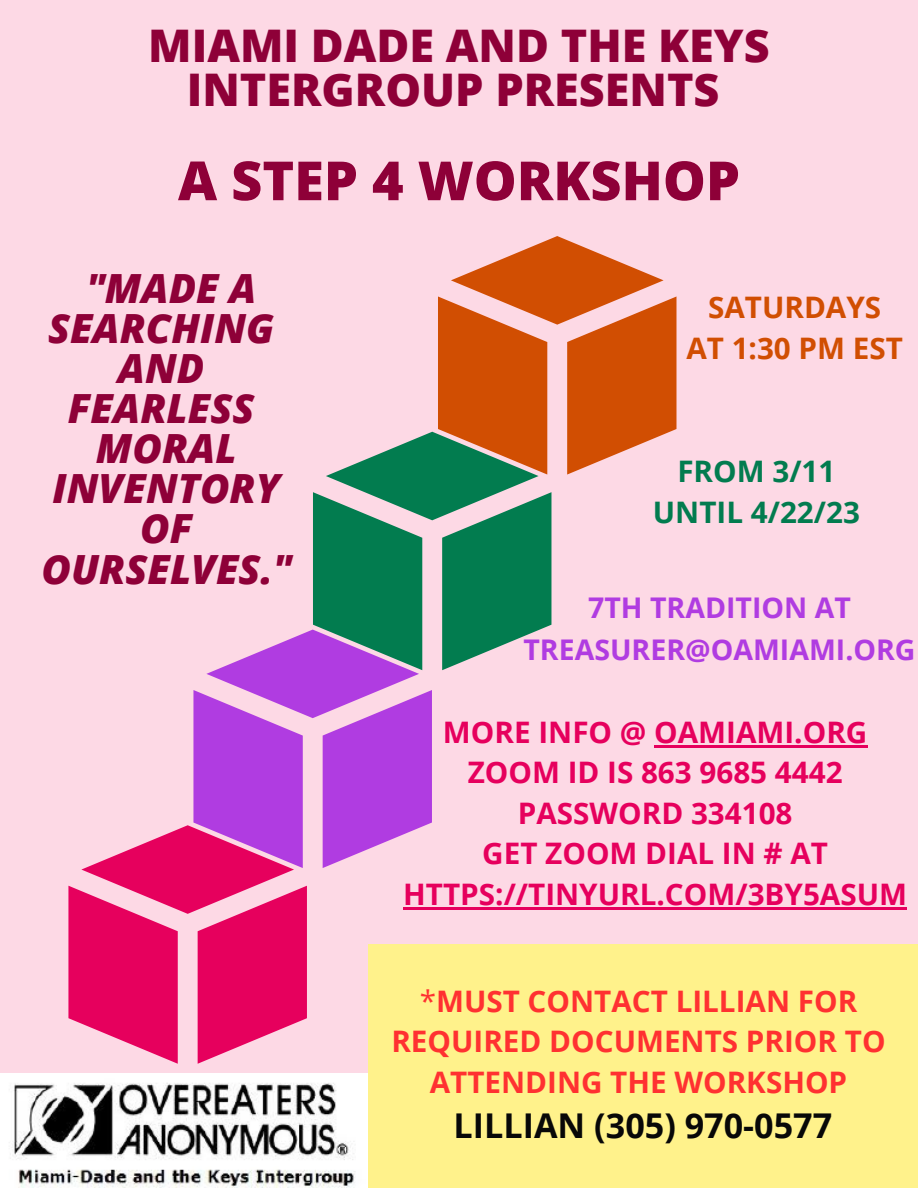
<style>
.page{position:relative;width:918px;height:1188px;background:#fdd9e5}
.page>*{position:absolute;margin:0;border:0;box-sizing:border-box;transform-origin:0 0}
.t1{font:800 54px "Open Sans";color:#8e0038}
.t2{font:800 45px/43.8px "Open Sans";color:#8e0038;text-align:center}
.t3{font:italic 800 40.2px/40px "Open Sans";color:#8e0038;text-align:center}
.t4{font:700 34.2px "Open Sans";color:#080808}
.t5{font:700 29.7px/40.5px "Open Sans";color:#e6005d;text-align:center}
.t6{font:700 29.7px/40.5px "Open Sans";color:#ff3131;text-align:center}
.t7{font:700 29.7px/40.8px "Open Sans";color:#027c4f;text-align:center}
.t8{font:700 29.7px/40.8px "Open Sans";color:#d14e02;text-align:center}
.t9{font:700 28.5px/41.7px "Open Sans";color:#b03ce1;text-align:center}
.s1{font-weight:400}
</style>
<div class="page">
<svg style="left:68px;top:236px;width:608px;height:828px"></svg>
<img style="left:0;top:1074px;width:368px;height:114px">
<div style="left:368px;top:945px;width:550px;height:243px;background:#fff28b"></div>
<hr style="left:654px;top:745px;width:213px;height:2px;background:#e6005d">
<hr style="left:403px;top:907px;width:504px;height:2px;background:#e6005d">
<h2 class="t2" style="left:148px;top:22px;width:623px">MIAMI DADE AND THE KEYS<br>INTERGROUP PRESENTS</h2>
<h1 class="t1" style="left:178px;top:143px;width:563px">A STEP 4 WORKSHOP</h1>
<h3 class="t3" style="left:41px;top:267px;width:251px">"MADE A<br>SEARCHING<br>AND<br>FEARLESS<br>MORAL<br>INVENTORY<br>OF<br>OURSELVES."</h3>
<p class="t8" style="left:686px;top:286px;width:218px">SATURDAYS<br>AT 1:30 PM EST</p>
<p class="t7" style="left:653px;top:450px;width:209px">FROM 3/11<br>UNTIL 4/22/23</p>
<p class="t9" style="left:523px;top:586px;width:394px">7TH TRADITION AT<br>TREASURER@OAMIAMI.ORG</p>
<p class="t5" style="left:403px;top:711px;width:505px">MORE INFO @ OAMIAMI.ORG<br>ZOOM ID IS 863 9685 4442<br>PASSWORD 334108<br>GET ZOOM DIAL IN # AT<br>HTTPS://TINYURL.COM/3BY5ASUM</p>
<p class="t6" style="left:391px;top:980px;width:496px"><span class="s1">*</span>MUST CONTACT LILLIAN FOR<br>REQUIRED DOCUMENTS PRIOR TO<br>ATTENDING THE WORKSHOP</p>
<p class="t4" style="left:454px;top:1101px;width:380px">LILLIAN (305) 970-0577</p>
</div>
